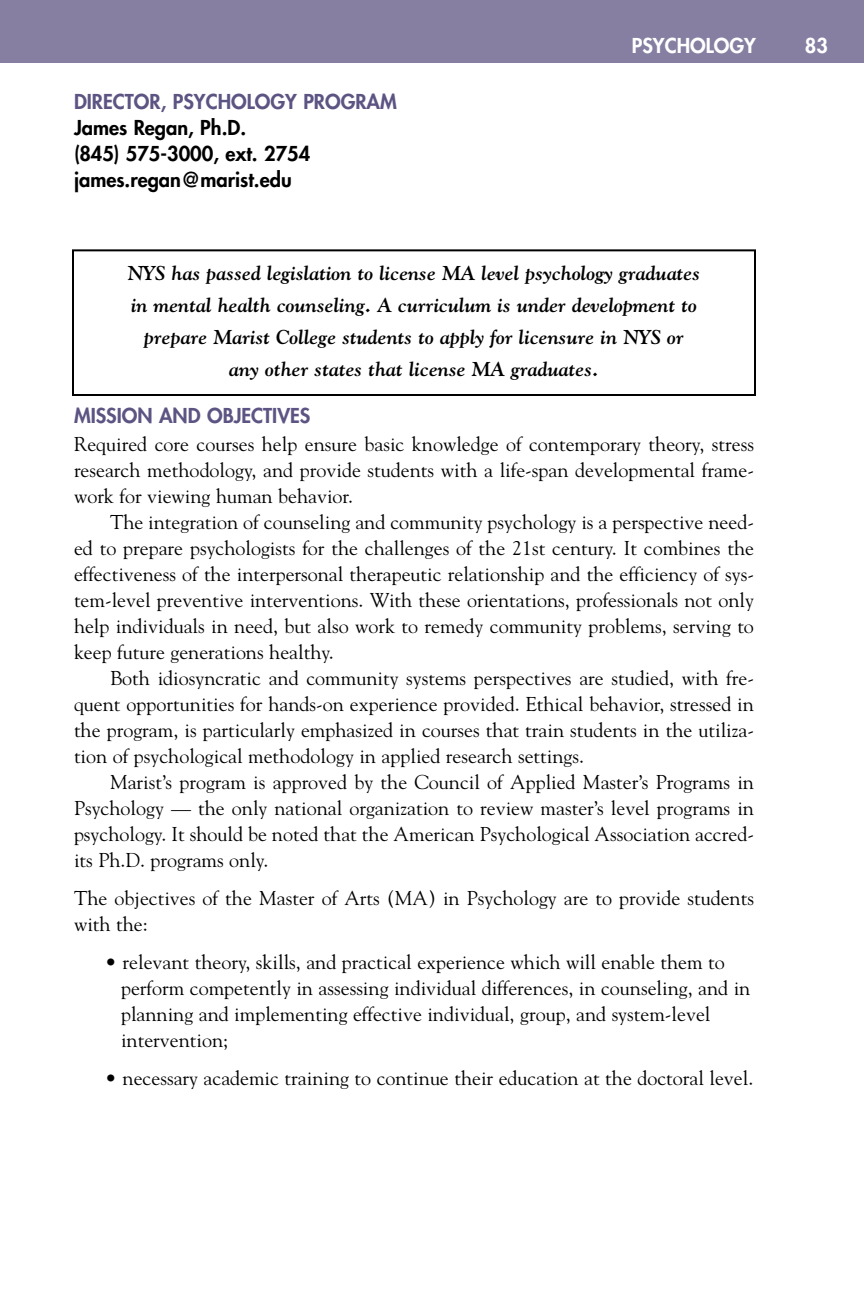
<style>
.page{position:relative;width:864px;height:1296px;background:#fff}
.page>*{position:absolute;margin:0;border:0;box-sizing:border-box;transform-origin:0 0}
.t1{font:20px/26px "Goudy";color:#000;text-align:justify}
.t2{font:italic 700 20px/32px "Goudy";color:#000;text-align:center}
.t3{font:800 20px/26px "Futura";color:#000}
.t4{font:800 20px "Futura";color:#5d5483}
.t5{font:800 20px "Futura";color:#fff}
</style>
<div class="page">
<div style="left:0;top:0;width:864px;height:63px;background:#867fa2"></div>
<div style="left:72px;top:249px;width:684px;height:147px;border:2px solid #000"></div>
<p class="t4" style="left:74px;top:92px;width:324px">DIRECTOR, PSYCHOLOGY PROGRAM</p>
<p class="t3" style="left:74px;top:116px;width:238px">James Regan, Ph.D.<br>(845) 575-3000, ext. 2754 james.regan@marist.edu</p>
<p class="t5" style="left:632px;top:36px;width:126px">PSYCHOLOGY</p>
<p class="t5" style="left:805px;top:36px;width:25px">83</p>
<p class="t2" style="left:128px;top:259px;width:574px">NYS has passed legislation to license MA level psychology graduates in mental health counseling. A curriculum is under development to prepare Marist College students to apply for licensure in NYS or any other states that license MA graduates.</p>
<p class="t4" style="left:74px;top:406px;width:238px">MISSION AND OBJECTIVES</p>
<p class="t1" style="left:74px;top:433px;width:682px">Required core courses help ensure basic knowledge of contemporary theory, stress research methodology, and provide students with a life-span developmental frame&shy;work for viewing human behavior.</p>
<p class="t1" style="left:74px;top:511px;width:682px;text-indent:36px">The integration of counseling and community psychology is a perspective need&shy;ed to prepare psychologists for the challenges of the 21st century. It combines the effectiveness of the interpersonal therapeutic relationship and the efficiency of sys&shy;tem-level preventive interventions. With these orientations, professionals not only help individuals in need, but also work to remedy community problems, serving to keep future generations healthy.</p>
<p class="t1" style="left:74px;top:667px;width:682px;text-indent:36px">Both idiosyncratic and community systems perspectives are studied, with fre&shy;quent opportunities for hands-on experience provided. Ethical behavior, stressed in the program, is particularly emphasized in courses that train students in the utiliza&shy;tion of psychological methodology in applied research settings.</p>
<p class="t1" style="left:74px;top:771px;width:682px;text-indent:36px">Marist’s program is approved by the Council of Applied Master’s Programs in Psychology — the only national organization to review master’s level programs in psychology. It should be noted that the American Psychological Association accred&shy;its Ph.D. programs only.</p>
<p class="t1" style="left:74px;top:887px;width:682px">The objectives of the Master of Arts (MA) in Psychology are to provide students with the:</p>
<p class="t1" style="left:121px;top:951px;width:631px;text-align:left;text-indent:-16px">• relevant theory, skills, and practical experience which will enable them to perform competently in assessing individual differences, in counseling, and in planning and implementing effective individual, group, and system-level intervention;</p>
<p class="t1" style="left:105px;top:1067px;width:650px">• necessary academic training to continue their education at the doctoral level.</p>
</div>
